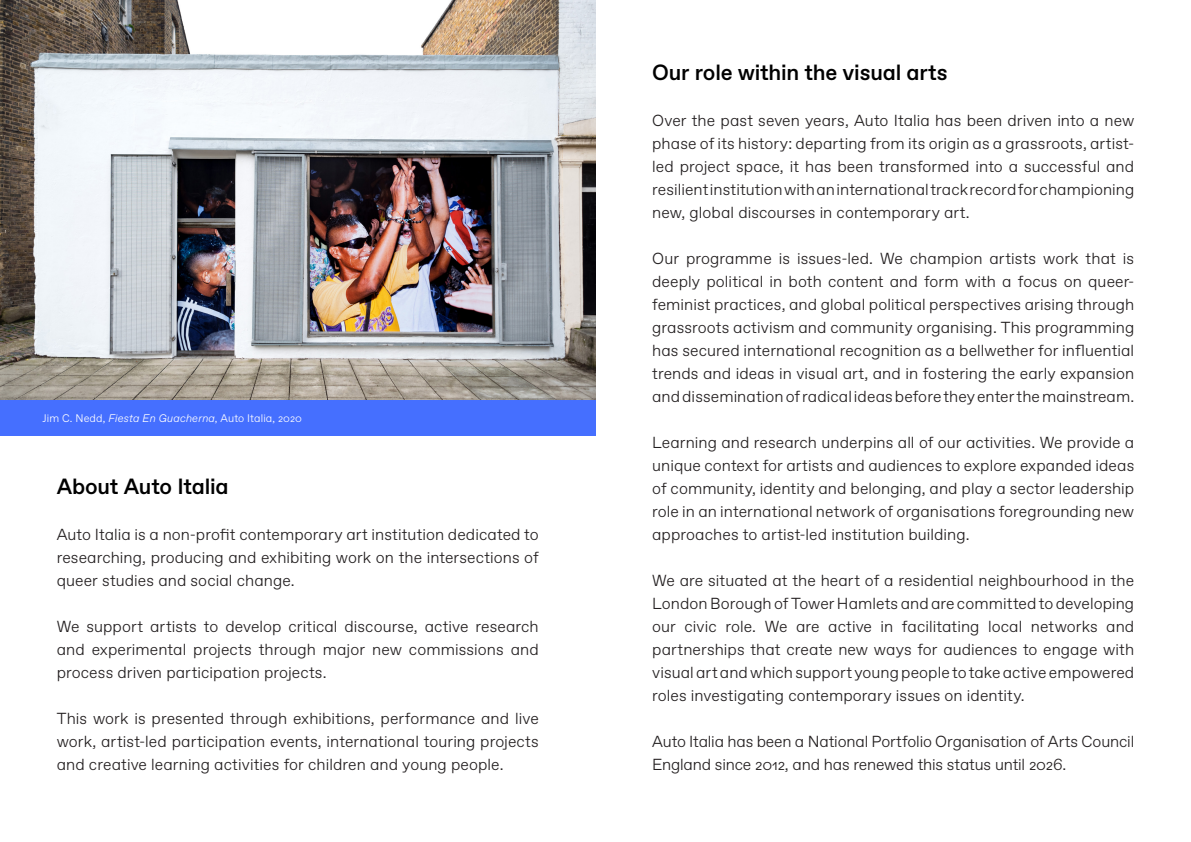
<style>
.page{position:relative;width:1191px;height:842px;background:#fff}
.page>*{position:absolute;margin:0;border:0;box-sizing:border-box;transform-origin:0 0}
.t1{font:500 22px "Favorit";letter-spacing:-.01em;color:#000}
.t2{font:300 16px/23px "Favorit";letter-spacing:.005em;color:#231f20;text-align:justify}
.t3{font:300 11px "Favorit";letter-spacing:.01em;color:#fff}
.s1{font-style:italic}
</style>
<div class="page">
<div style="left:0;top:399px;width:595px;height:37px;background:#456fff"></div>
<img style="left:0;top:0;width:595px;height:399px">
<p class="t3" style="left:43px;top:411px;width:261px">Jim C. Nedd, <span class="s1">Fiesta En Guacherna</span>, Auto Italia, 2020</p>
<h1 class="t1" style="left:57px;top:471px;width:173px">About Auto Italia</h1>
<p class="t2" style="left:57px;top:522px;width:483px">Auto Italia is a non-profit contemporary art institution dedicated to researching, producing and exhibiting work on the intersections of queer studies and social change.</p>
<p class="t2" style="left:57px;top:614px;width:483px">We support artists to develop critical discourse, active research and experimental projects through major new commissions and process driven participation projects.</p>
<p class="t2" style="left:57px;top:706px;width:483px">This work is presented through exhibitions, performance and live work, artist-led participation events, international touring projects and creative learning activities for children and young people.</p>
<h1 class="t1" style="left:652px;top:57px;width:297px">Our role within the visual arts</h1>
<p class="t2" style="left:652px;top:108px;width:483px">Over the past seven years, Auto Italia has been driven into a new phase of its history: departing from its origin as a grassroots, artist&shy;led project space, it has been transformed into a successful and resilient institution with an international track record for championing new, global discourses in contemporary art.</p>
<p class="t2" style="left:652px;top:246px;width:484px">Our programme is issues-led. We champion artists work that is deeply political in both content and form with a focus on queer&shy;feminist practices, and global political perspectives arising through grassroots activism and community organising. This programming has secured international recognition as a bellwether for influential trends and ideas in visual art, and in fostering the early expansion and dissemination of radical ideas before they enter the mainstream.</p>
<p class="t2" style="left:652px;top:430px;width:483px">Learning and research underpins all of our activities. We provide a unique context for artists and audiences to explore expanded ideas of community, identity and belonging, and play a sector leadership role in an international network of organisations foregrounding new approaches to artist-led institution building.</p>
<p class="t2" style="left:652px;top:568px;width:483px">We are situated at the heart of a residential neighbourhood in the London Borough of Tower Hamlets and are committed to developing our civic role. We are active in facilitating local networks and partnerships that create new ways for audiences to engage with visual art and which support young people to take active empowered roles investigating contemporary issues on identity.</p>
<p class="t2" style="left:652px;top:729px;width:483px">Auto Italia has been a National Portfolio Organisation of Arts Council<br>England since 2012, and has renewed this status until 2026.</p>
</div>
